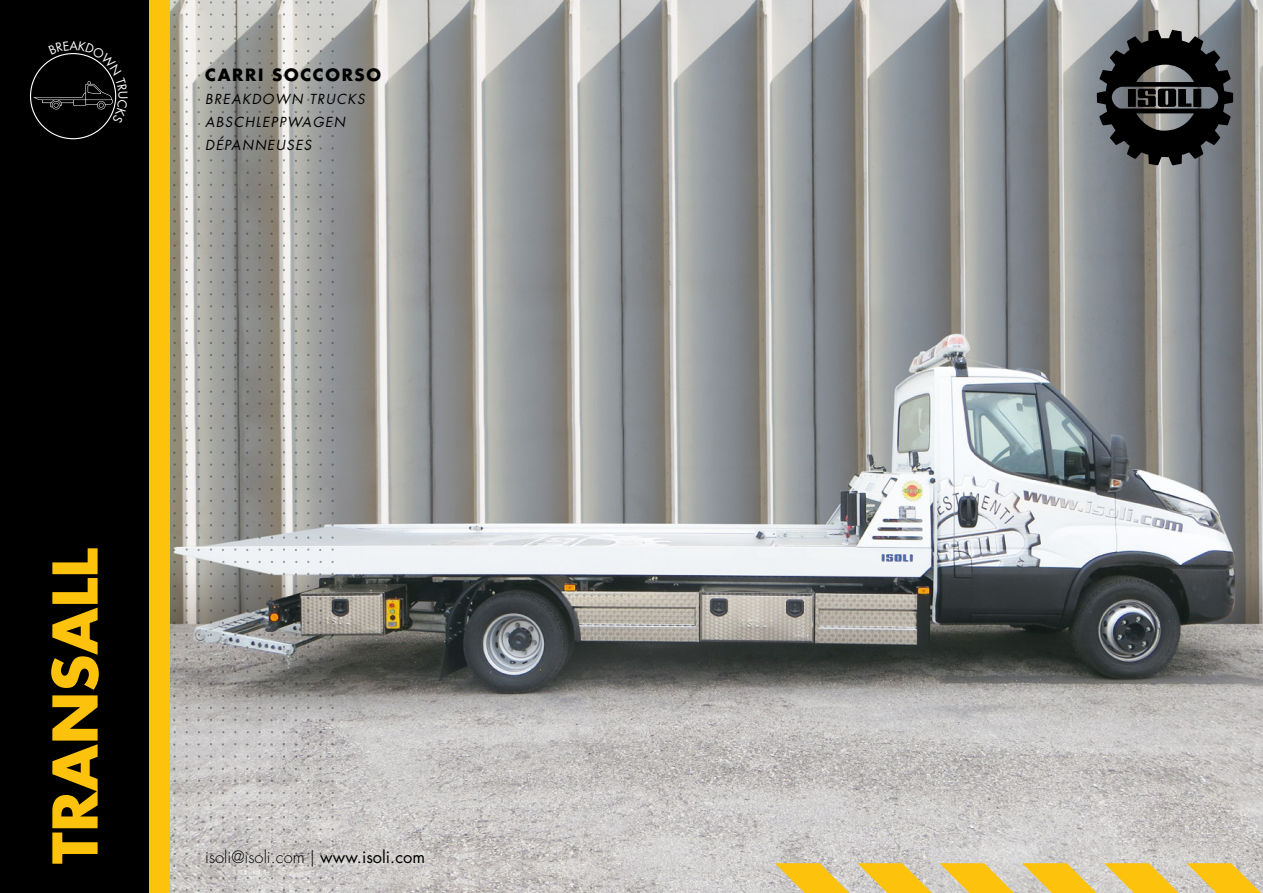
<style>
.page{position:relative;width:1263px;height:893px;background:#fff}
.page>*{position:absolute;margin:0;border:0;box-sizing:border-box;transform-origin:0 0}
.t1{font:700 60px "Futura LT";color:#fdc20b}
.t2{font:300 16.5px "Futura LT";color:#000}
.t3{font:700 16.5px "Futura LT";letter-spacing:.1em;color:#000}
.t4{font:italic 13.5px "Futura LT";letter-spacing:.1em;color:#000}
.s1{font-weight:400}
</style>
<div class="page">
<img style="left:170px;top:0;width:1093px;height:893px">
<div style="left:0;top:0;width:149px;height:893px;background:#000"></div>
<div style="left:149px;top:0;width:21px;height:893px;background:#fdc20b"></div>
<svg style="left:1097px;top:30px;width:136px;height:135px;background:#3a3d3f"></svg>
<svg style="left:940px;top:863px;width:74px;height:30px;background:#eac759"></svg>
<svg style="left:775px;top:863px;width:74px;height:30px;background:#e9c557"></svg>
<svg style="left:1022px;top:863px;width:75px;height:30px;background:#eac659"></svg>
<svg style="left:857px;top:863px;width:75px;height:30px;background:#e8c558"></svg>
<svg style="left:1104px;top:863px;width:75px;height:30px;background:#eac65a"></svg>
<svg style="left:1186px;top:863px;width:75px;height:30px;background:#e8c457"></svg>
<svg style="left:34px;top:53px;width:83px;height:70px"></svg>
<p class="t3" style="left:205px;top:64px;width:177px">CARRI SOCCORSO</p>
<p class="t4" style="left:205px;top:90px;width:161px">BREAKDOWN TRUCKS</p>
<p class="t4" style="left:205px;top:113px;width:141px">ABSCHLEPPWAGEN</p>
<p class="t4" style="left:205px;top:136px;width:108px">DÉPANNEUSES</p>
<p class="t1" style="left:35px;top:864px;width:317px;rotate:-90deg">TRANSALL</p>
<p class="t2" style="left:205px;top:847px;width:221px">isoli@isoli.com | <span class="s1">www.isoli.com</span></p>
</div>
